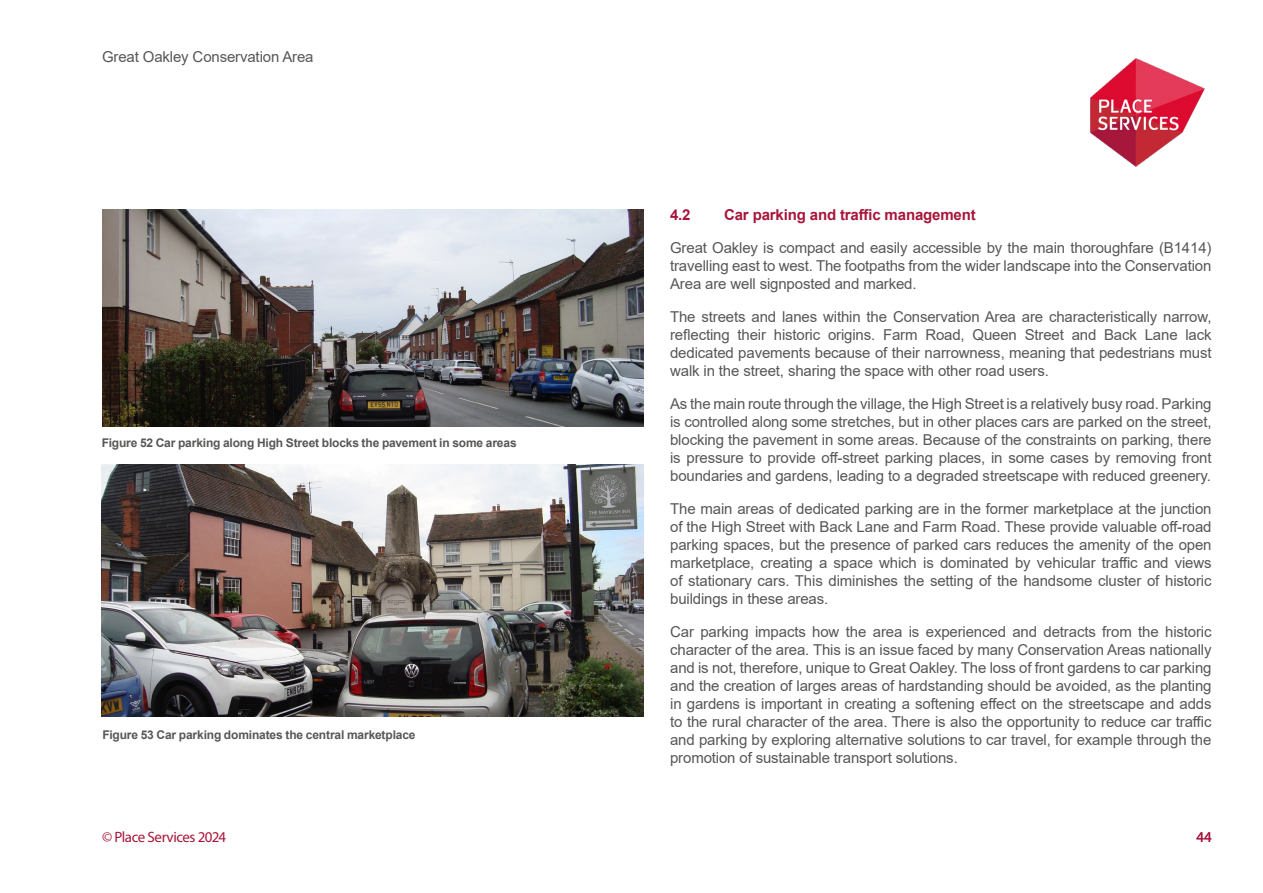
<style>
.page{position:relative;width:1263px;height:893px;background:#fff}
.page>*{position:absolute;margin:0;border:0;box-sizing:border-box;transform-origin:0 0}
.t1{font:15px/18px "Arial";letter-spacing:-.01em;color:#575756;text-align:justify}
.t2{font:700 15px "Arial";letter-spacing:-.01em;color:#a7163b}
.t3{font:15px "Myriad Pro";letter-spacing:-.03em;color:#a7163b}
.t4{font:700 12px "Arial";letter-spacing:-.015em;color:#575756}
</style>
<div class="page">
<img style="left:1090px;top:58px;width:115px;height:109px">
<img style="left:102px;top:209px;width:542px;height:217px">
<img style="left:102px;top:464px;width:541px;height:253px">
<p class="t1" style="left:102px;top:48px;width:213px">Great Oakley Conservation Area</p>
<p class="t4" style="left:102px;top:434px;width:416px">Figure 52 Car parking along High Street blocks the pavement in some areas</p>
<p class="t4" style="left:102px;top:727px;width:315px">Figure 53 Car parking dominates the central marketplace</p>
<p class="t2" style="left:670px;top:205px;width:22px">4.2</p>
<p class="t2" style="left:724px;top:205px;width:253px">Car parking and traffic management</p>
<p class="t1" style="left:670px;top:239px;width:543px">Great Oakley is compact and easily accessible by the main thoroughfare (B1414) travelling east to west. The footpaths from the wider landscape into the Conservation Area are well signposted and marked.</p>
<p class="t1" style="left:670px;top:308px;width:543px">The streets and lanes within the Conservation Area are characteristically narrow, reflecting their historic origins. Farm Road, Queen Street and Back Lane lack dedicated pavements because of their narrowness, meaning that pedestrians must walk in the street, sharing the space with other road users.</p>
<p class="t1" style="left:670px;top:395px;width:543px">As the main route through the village, the High Street is a relatively busy road. Parking is controlled along some stretches, but in other places cars are parked on the street, blocking the pavement in some areas. Because of the constraints on parking, there is pressure to provide off-street parking places, in some cases by removing front boundaries and gardens, leading to a degraded streetscape with reduced greenery.</p>
<p class="t1" style="left:670px;top:500px;width:543px">The main areas of dedicated parking are in the former marketplace at the junction of the High Street with Back Lane and Farm Road. These provide valuable off-road parking spaces, but the presence of parked cars reduces the amenity of the open marketplace, creating a space which is dominated by vehicular traffic and views of stationary cars. This diminishes the setting of the handsome cluster of historic buildings in these areas.</p>
<p class="t1" style="left:670px;top:623px;width:543px">Car parking impacts how the area is experienced and detracts from the historic character of the area. This is an issue faced by many Conservation Areas nationally and is not, therefore, unique to Great Oakley. The loss of front gardens to car parking and the creation of larges areas of hardstanding should be avoided, as the planting in gardens is important in creating a softening effect on the streetscape and adds to the rural character of the area. There is also the opportunity to reduce car traffic and parking by exploring alternative solutions to car travel, for example through the promotion of sustainable transport solutions.</p>
<p class="t3" style="left:102px;top:828px;width:126px">© Place Services 2024</p>
<p class="t3" style="left:1197px;top:828px;width:17px">44</p>
</div>
